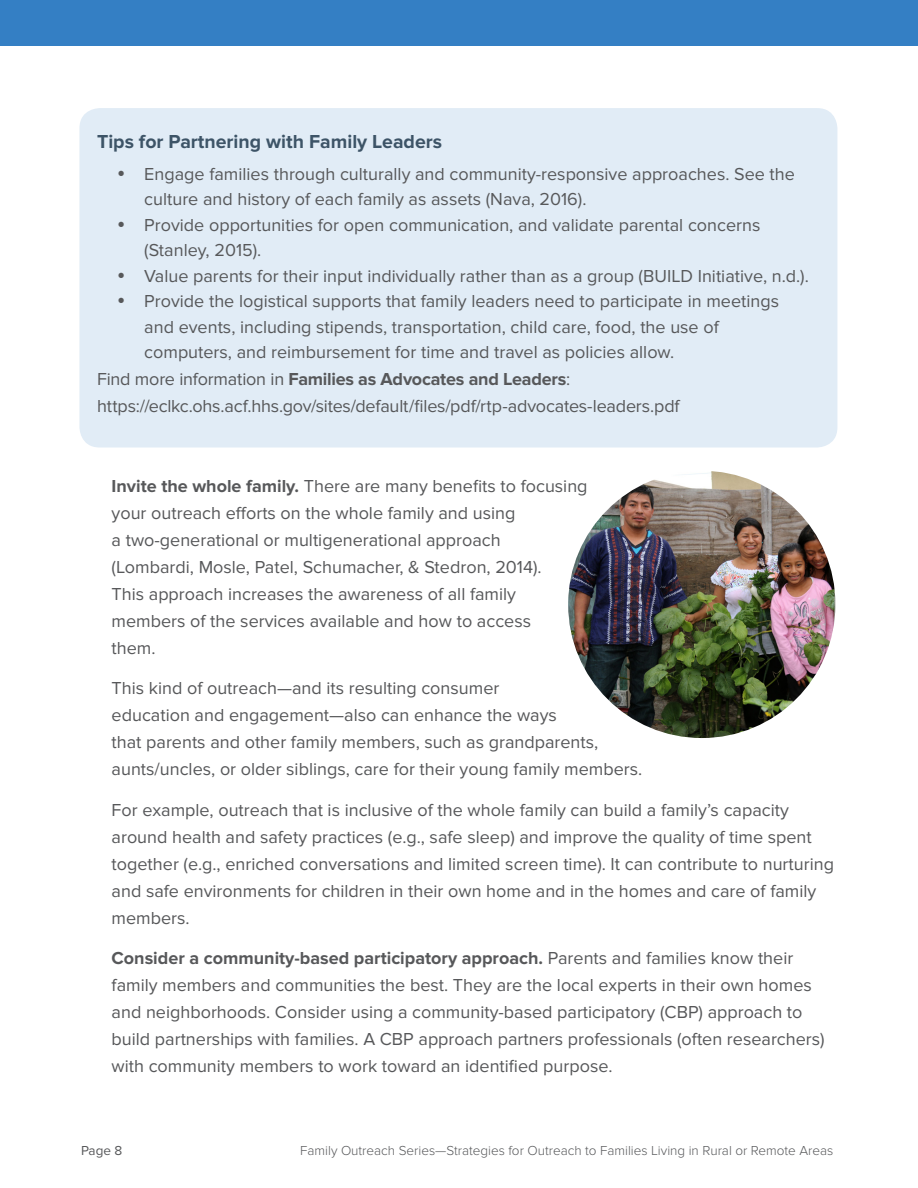
<style>
.page{position:relative;width:918px;height:1188px;background:#fff}
.page>*{position:absolute;margin:0;border:0;box-sizing:border-box;transform-origin:0 0}
.t1{font:700 19.5px "Proxima Nova";color:#3d5467}
.t2{font:18px/27px "Proxima Nova";color:#57585a}
.t3{font:300 13.5px "Proxima Nova";color:#57585a}
.t4{font:13.5px "Proxima Nova";color:#57585a}
.s1{font-weight:700}
</style>
<div class="page">
<div style="left:0;top:0;width:918px;height:45px;background:#347fc4"></div>
<div style="left:79px;top:108px;width:758px;height:340px;background:#e1ecf6;border-radius:20px"></div>
<img style="left:568px;top:471px;width:267px;height:267px;border-radius:134px">
<h5 class="t1" style="left:97px;top:130px;width:347px">Tips for Partnering with Family Leaders</h5>
<p class="t2" style="left:144px;top:161px;width:652px;line-height:25.5px">Engage families through culturally and community-responsive approaches. See the culture and history of each family as assets (Nava, 2016).</p>
<p class="t2" style="left:144px;top:212px;width:618px;line-height:25.5px">Provide opportunities for open communication, and validate parental concerns (Stanley, 2015).</p>
<p class="t2" style="left:144px;top:263px;width:666px">Value parents for their input individually rather than as a group (BUILD Initiative, n.d.).</p>
<p class="t2" style="left:144px;top:289px;width:636px;line-height:25.5px">Provide the logistical supports that family leaders need to participate in meetings and events, including stipends, transportation, child care, food, the use of computers, and reimbursement for time and travel as policies allow.</p>
<p class="t2" style="left:97px;top:366px;width:584px">Find more information in <span class="s1">Families as Advocates and Leaders</span>: https://eclkc.ohs.acf.hhs.gov/sites/default/files/pdf/rtp-advocates-leaders.pdf</p>
<p class="t2" style="left:112px;top:473px;width:478px"><span class="s1">Invite the whole family.</span> There are many benefits to focusing your outreach efforts on the whole family and using<br>a two-generational or multigenerational approach<br>(Lombardi, Mosle, Patel, Schumacher, &amp; Stedron, 2014).<br>This approach increases the awareness of all family members of the services available and how to access<br>them.</p>
<p class="t2" style="left:112px;top:675px;width:532px">This kind of outreach—and its resulting consumer<br>education and engagement—also can enhance the ways<br>that parents and other family members, such as grandparents, aunts/uncles, or older siblings, care for their young family members.</p>
<p class="t2" style="left:112px;top:797px;width:724px">For example, outreach that is inclusive of the whole family can build a family’s capacity around health and safety practices (e.g., safe sleep) and improve the quality of time spent together (e.g., enriched conversations and limited screen time). It can contribute to nurturing and safe environments for children in their own home and in the homes and care of family members.</p>
<p class="t2" style="left:112px;top:945px;width:715px"><span class="s1">Consider a community-based participatory approach.</span> Parents and families know their family members and communities the best. They are the local experts in their own homes and neighborhoods. Consider using a community-based participatory (CBP) approach to build partnerships with families. A CBP approach partners professionals (often researchers) with community members to work toward an identified purpose.</p>
<p class="t4" style="left:81px;top:1143px;width:43px">Page 8</p>
<p class="t3" style="left:300px;top:1143px;width:535px">Family Outreach Series—Strategies for Outreach to Families Living in Rural or Remote Areas</p>
</div>
